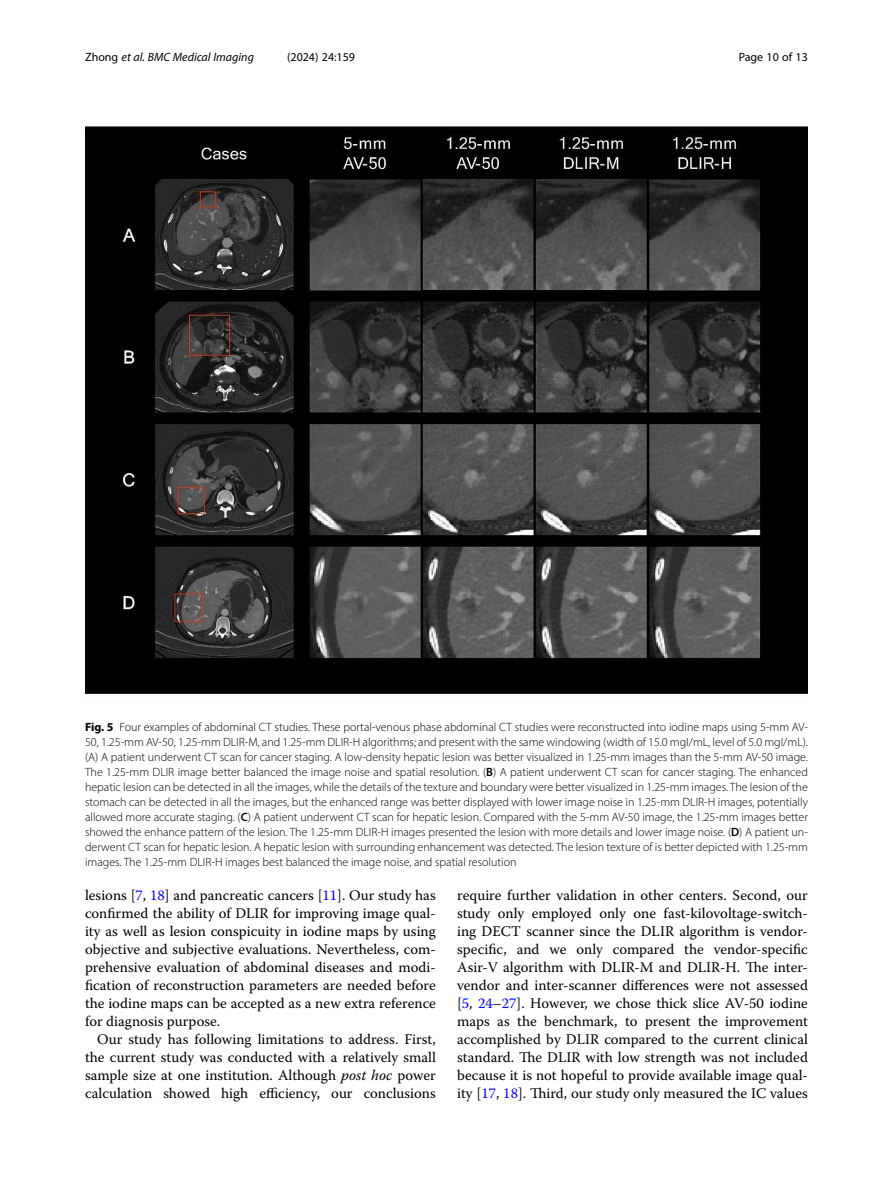
<style>
.page{position:relative;width:893px;height:1191px;background:#fff}
.page>*{position:absolute;margin:0;border:0;box-sizing:border-box;transform-origin:0 0}
.Body_Text_Indent{font:14.7px/18px "Warnock Pro";color:#000;text-align:justify}
.Figure_Caption{font:300 12px/15px "Myriad Pro";color:#000;text-align:justify}
.t1{font:italic 12px "Myriad Pro";color:#000}
.t2{font:12px "Myriad Pro";color:#000}
.s1{font-style:normal}
.s2{font-weight:700}
.s3{font-weight:600}
.s4{color:#00f}
.s5{font-style:italic}
</style>
<div class="page">
<img style="left:85px;top:126px;width:723px;height:568px">
<p class="t1" style="left:85px;top:50px;width:170px"><span class="s1">Zhong</span> et al. BMC Medical Imaging</p>
<p class="t2" style="left:287px;top:50px;width:70px">(2024) 24:159</p>
<p class="t2" style="left:739px;top:50px;width:71px">Page 10 of 13</p>
<p class="Figure_Caption" style="left:85px;top:720px;width:724px"><span class="s2">Fig. 5</span> Four examples of abdominal CT studies. These portal-venous phase abdominal CT studies were reconstructed into iodine maps using 5-mm AV-50, 1.25-mm AV-50, 1.25-mm DLIR-M, and 1.25-mm DLIR-H algorithms; and present with the same windowing (width of 15.0 mgI/mL, level of 5.0 mgI/mL). (A) A patient underwent CT scan for cancer staging. A low-density hepatic lesion was better visualized in 1.25-mm images than the 5-mm AV-50 image.<br>The 1.25-mm DLIR image better balanced the image noise and spatial resolution. (<span class="s3">B</span>) A patient underwent CT scan for cancer staging. The enhanced hepatic lesion can be detected in all the images, while the details of the texture and boundary were better visualized in 1.25-mm images. The lesion of the stomach can be detected in all the images, but the enhanced range was better displayed with lower image noise in 1.25-mm DLIR-H images, potentially allowed more accurate staging. (<span class="s3">C</span>) A patient underwent CT scan for hepatic lesion. Compared with the 5-mm AV-50 image, the 1.25-mm images better showed the enhance pattern of the lesion. The 1.25-mm DLIR-H images presented the lesion with more details and lower image noise. (<span class="s3">D</span>) A patient un&shy;derwent CT scan for hepatic lesion. A hepatic lesion with surrounding enhancement was detected. The lesion texture of is better depicted with 1.25-mm images. The 1.25-mm DLIR-H images best balanced the image noise, and spatial resolution</p>
<p class="Body_Text_Indent" style="left:85px;top:886px;width:352px">lesions [<span class="s4">7</span>, <span class="s4">18</span>] and pancreatic cancers [<span class="s4">11</span>]. Our study has confirmed the ability of DLIR for improving image qual&shy;ity as well as lesion conspicuity in iodine maps by using objective and subjective evaluations. Nevertheless, com&shy;prehensive evaluation of abdominal diseases and modi&shy;fication of reconstruction parameters are needed before the iodine maps can be accepted as a new extra reference for diagnosis purpose.</p>
<p class="Body_Text_Indent" style="left:85px;top:1030px;width:352px;text-indent:12px">Our study has following limitations to address. First, the current study was conducted with a relatively small sample size at one institution. Although <span class="s5">post hoc</span> power calculation showed high efficiency, our conclusions</p>
<p class="Body_Text_Indent" style="left:457px;top:886px;width:352px">require further validation in other centers. Second, our study only employed only one fast-kilovoltage-switch&shy;ing DECT scanner since the DLIR algorithm is vendor&shy;specific, and we only compared the vendor-specific Asir-V algorithm with DLIR-M and DLIR-H. The inter&shy;vendor and inter-scanner differences were not assessed [<span class="s4">5</span>, <span class="s4">24</span>–<span class="s4">27</span>]. However, we chose thick slice AV-50 iodine maps as the benchmark, to present the improvement accomplished by DLIR compared to the current clinical standard. The DLIR with low strength was not included because it is not hopeful to provide available image qual&shy;ity [<span class="s4">17</span>, <span class="s4">18</span>]. Third, our study only measured the IC values</p>
</div>
